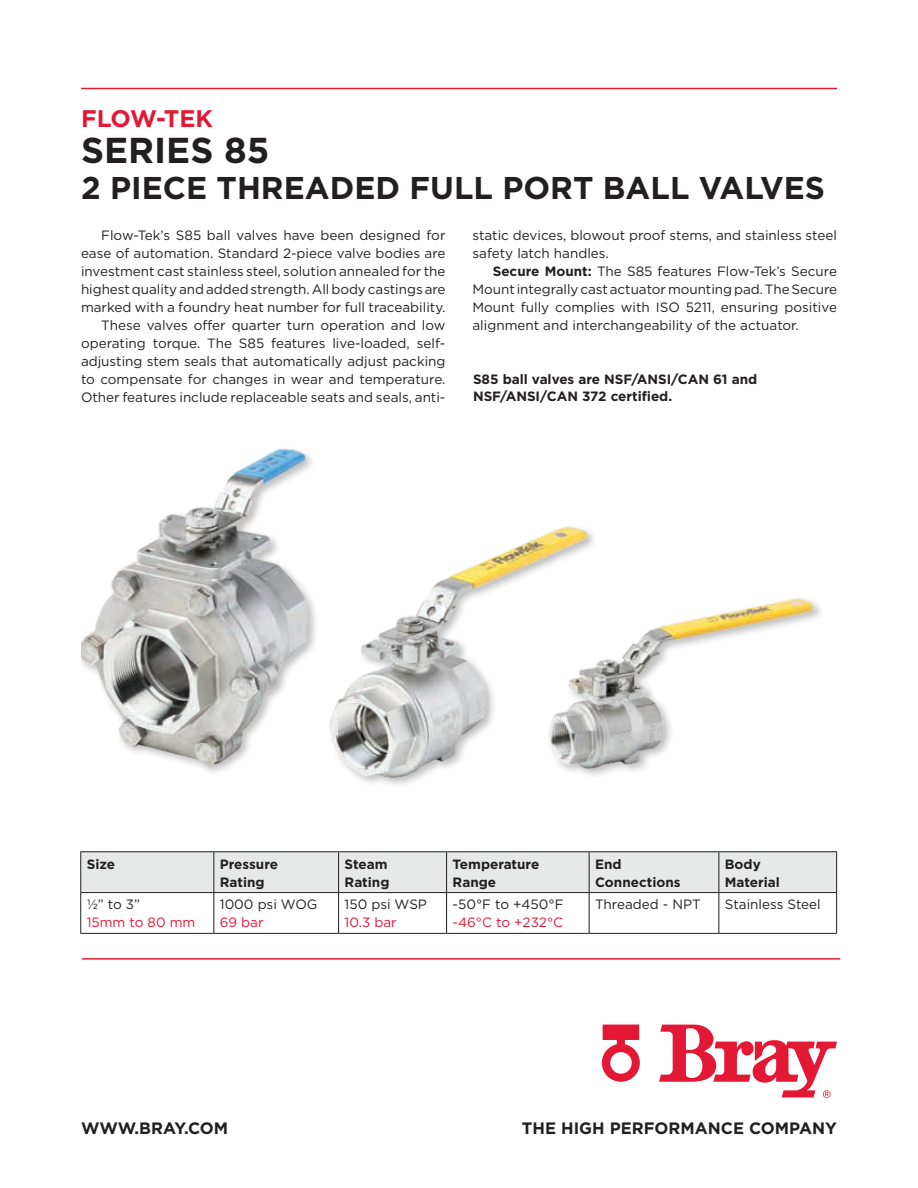
<style>
.page{position:relative;width:918px;height:1188px;background:#fff}
.page>*{position:absolute;margin:0;border:0;box-sizing:border-box;transform-origin:0 0}
.t1{font:700 36px "Gotham";color:#231f20}
.t2{font:700 31.5px "Gotham";color:#231f20}
.t3{font:700 24px "Gotham";color:#e31835}
.t4{font:700 16.5px "Gotham";color:#231f20}
.t5{font:13.5px/18px "Gotham";color:#231f20;text-align:right}
.t6{font:700 13.5px/18px "Gotham";color:#231f20}
.t7{font:13.5px "Gotham";color:#e31835}
.s1{font-weight:700}
</style>
<div class="page">
<img style="left:81px;top:448px;width:738px;height:337px">
<div style="left:81px;top:852px;width:755px;height:40px;background:#e7e8e8"></div>
<hr style="left:80px;top:851px;width:134px;height:1px;background:#231f20">
<hr style="left:80px;top:852px;width:1px;height:40px;background:#231f20">
<hr style="left:214px;top:851px;width:125px;height:1px;background:#231f20">
<hr style="left:213px;top:852px;width:1px;height:40px;background:#231f20">
<hr style="left:339px;top:851px;width:108px;height:1px;background:#231f20">
<hr style="left:338px;top:852px;width:1px;height:40px;background:#231f20">
<hr style="left:447px;top:851px;width:142px;height:1px;background:#231f20">
<hr style="left:446px;top:852px;width:1px;height:40px;background:#231f20">
<hr style="left:589px;top:851px;width:130px;height:1px;background:#231f20">
<hr style="left:589px;top:852px;width:1px;height:40px;background:#231f20">
<hr style="left:719px;top:851px;width:118px;height:1px;background:#231f20">
<hr style="left:718px;top:852px;width:1px;height:40px;background:#231f20">
<hr style="left:836px;top:852px;width:1px;height:40px;background:#231f20">
<hr style="left:80px;top:892px;width:134px;height:1px;background:#231f20">
<hr style="left:80px;top:893px;width:1px;height:40px;background:#231f20">
<hr style="left:214px;top:892px;width:125px;height:1px;background:#231f20">
<hr style="left:213px;top:893px;width:1px;height:40px;background:#231f20">
<hr style="left:339px;top:892px;width:108px;height:1px;background:#231f20">
<hr style="left:338px;top:893px;width:1px;height:40px;background:#231f20">
<hr style="left:447px;top:892px;width:142px;height:1px;background:#231f20">
<hr style="left:446px;top:893px;width:1px;height:40px;background:#231f20">
<hr style="left:589px;top:892px;width:130px;height:1px;background:#231f20">
<hr style="left:589px;top:893px;width:1px;height:40px;background:#231f20">
<hr style="left:719px;top:892px;width:118px;height:1px;background:#231f20">
<hr style="left:718px;top:893px;width:1px;height:40px;background:#231f20">
<hr style="left:836px;top:893px;width:1px;height:40px;background:#231f20">
<hr style="left:80px;top:933px;width:134px;height:1px;background:#231f20">
<hr style="left:214px;top:933px;width:125px;height:1px;background:#231f20">
<hr style="left:339px;top:933px;width:108px;height:1px;background:#231f20">
<hr style="left:447px;top:933px;width:142px;height:1px;background:#231f20">
<hr style="left:589px;top:933px;width:130px;height:1px;background:#231f20">
<hr style="left:719px;top:933px;width:118px;height:1px;background:#231f20">
<hr style="left:81px;top:88px;width:756px;height:1px;background:#e31835">
<svg style="left:659px;top:1025px;width:178px;height:73px"></svg>
<svg style="left:602px;top:1025px;width:38px;height:57px"></svg>
<hr style="left:82px;top:958px;width:758px;height:2px;background:#e31835">
<h3 class="t3" style="left:81px;top:103px;width:133px">FLOW-TEK</h3>
<h1 class="t1" style="left:81px;top:127px;width:190px">SERIES 85</h1>
<h2 class="t2" style="left:81px;top:167px;width:746px">2 PIECE THREADED FULL PORT BALL VALVES</h2>
<p class="t5" style="left:81px;top:226px;width:366px">Flow-Tek’s S85 ball valves have been designed for ease of automation. Standard 2-piece valve bodies are investment cast stainless steel, solution annealed for the highest quality and added strength. All body castings are marked with a foundry heat number for full traceability.<br>These valves offer quarter turn operation and low operating torque. The S85 features live-loaded, self&shy;adjusting stem seals that automatically adjust packing to compensate for changes in wear and temperature.<br>Other features include replaceable seats and seals, anti-</p>
<p class="t5" style="left:472px;top:226px;width:366px;text-align:left">static devices, blowout proof stems, and stainless steel safety latch handles.</p>
<p class="t5" style="left:472px;top:262px;width:366px;text-align:justify;text-indent:20px"><span class="s1">Secure Mount:</span> The S85 features Flow-Tek’s Secure Mount integrally cast actuator mounting pad. The Secure Mount fully complies with ISO 5211, ensuring positive alignment and interchangeability of the actuator.</p>
<p class="t6" style="left:473px;top:371px;width:286px;line-height:16.2px">S85 ball valves are NSF/ANSI/CAN 61 and<br>NSF/ANSI/CAN 372 certified.</p>
<p class="t6" style="left:87px;top:855px;width:30px">Size</p>
<p class="t6" style="left:220px;top:855px;width:60px">Pressure<br>Rating</p>
<p class="t6" style="left:345px;top:855px;width:46px">Steam<br>Rating</p>
<p class="t6" style="left:453px;top:855px;width:88px">Temperature<br>Range</p>
<p class="t6" style="left:595px;top:855px;width:87px">End<br>Connections</p>
<p class="t6" style="left:725px;top:855px;width:57px">Body<br>Material</p>
<p class="t5" style="left:87px;top:895px;width:55px">½” to 3”</p>
<p class="t7" style="left:87px;top:914px;width:110px">15mm to 80 mm</p>
<p class="t5" style="left:595px;top:895px;width:107px">Threaded - NPT</p>
<p class="t5" style="left:725px;top:895px;width:97px">Stainless Steel</p>
<p class="t5" style="left:220px;top:895px;width:99px">1000 psi WOG</p>
<p class="t7" style="left:220px;top:914px;width:45px">69 bar</p>
<p class="t5" style="left:345px;top:895px;width:84px">150 psi WSP</p>
<p class="t7" style="left:345px;top:914px;width:54px">10.3 bar</p>
<p class="t5" style="left:453px;top:895px;width:112px">-50°F to +450°F</p>
<p class="t7" style="left:453px;top:914px;width:112px">-46°C to +232°C</p>
<p class="t4" style="left:81px;top:1117px;width:149px">WWW.BRAY.COM</p>
<p class="t4" style="left:522px;top:1117px;width:317px">THE HIGH PERFORMANCE COMPANY</p>
</div>
